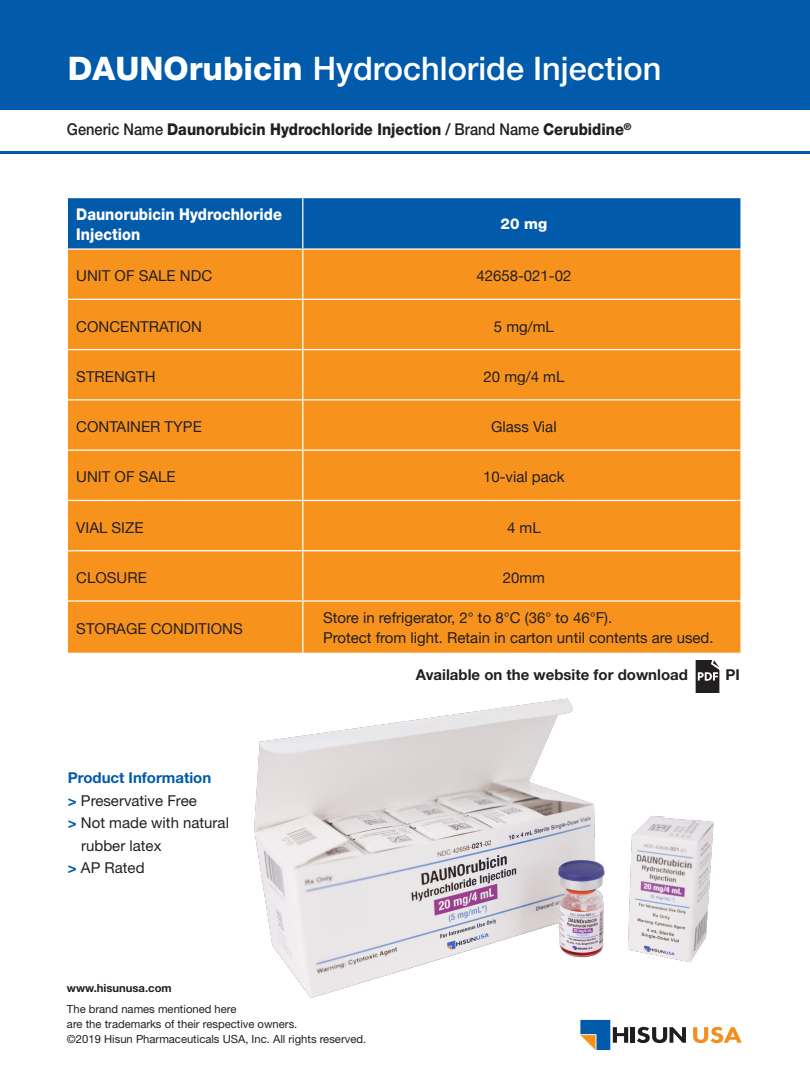
<style>
.page{position:relative;width:810px;height:1080px;background:#fff}
.page>*{position:absolute;margin:0;border:0;box-sizing:border-box;transform-origin:0 0}
.t1{font:500 32.5px "Helvetica Neue";color:#fff}
.t2{font:800 16.25px "Helvetica Neue";color:#231f20;scale:.9 1}
.t3{font:800 16.25px "Helvetica Neue";color:#fff;scale:.9 1}
.t4{font:15px "Helvetica Neue";color:#231f20}
.t5{font:15px "Helvetica Neue";color:#231f20}
.t6{font:700 15px "Helvetica Neue";color:#231f20}
.t7{font:700 15px "Helvetica Neue";color:#015aaa}
.t8{font:800 15px "Helvetica Neue";color:#fff}
.t9{font:11.25px/15px "Helvetica Neue";color:#231f20}
.t10{font:700 11.25px "Helvetica Neue";color:#231f20}
.s1{font-weight:800}
.s2{font-weight:500}
.s3{font-weight:700;color:#015aaa}
</style>
<div class="page">
<img style="left:254px;top:698px;width:460px;height:300px">
<div style="left:0;top:0;width:810px;height:109px;background:#015aaa"></div>
<div style="left:68px;top:198px;width:672px;height:50px;background:#015aaa"></div>
<div style="left:68px;top:250px;width:672px;height:403px;background:#f7931d"></div>
<hr style="left:302px;top:198px;width:1px;height:50px;background:#fff">
<hr style="left:302px;top:250px;width:1px;height:49px;background:#fff">
<hr style="left:67px;top:299px;width:236px;height:1px;background:#fff">
<hr style="left:303px;top:299px;width:439px;height:1px;background:#fff">
<hr style="left:302px;top:300px;width:1px;height:49px;background:#fff">
<hr style="left:67px;top:349px;width:236px;height:1px;background:#fff">
<hr style="left:303px;top:349px;width:439px;height:1px;background:#fff">
<hr style="left:302px;top:350px;width:1px;height:49px;background:#fff">
<hr style="left:67px;top:399px;width:236px;height:2px;background:#fff">
<hr style="left:303px;top:399px;width:439px;height:2px;background:#fff">
<hr style="left:302px;top:401px;width:1px;height:49px;background:#fff">
<hr style="left:67px;top:450px;width:236px;height:1px;background:#fff">
<hr style="left:303px;top:450px;width:439px;height:1px;background:#fff">
<hr style="left:302px;top:451px;width:1px;height:49px;background:#fff">
<hr style="left:67px;top:500px;width:236px;height:1px;background:#fff">
<hr style="left:303px;top:500px;width:439px;height:1px;background:#fff">
<hr style="left:302px;top:501px;width:1px;height:49px;background:#fff">
<hr style="left:67px;top:550px;width:236px;height:1px;background:#fff">
<hr style="left:303px;top:550px;width:439px;height:1px;background:#fff">
<hr style="left:302px;top:551px;width:1px;height:49px;background:#fff">
<hr style="left:67px;top:600px;width:236px;height:2px;background:#fff">
<hr style="left:303px;top:600px;width:439px;height:2px;background:#fff">
<hr style="left:302px;top:602px;width:1px;height:51px;background:#fff">
<hr style="left:0;top:151px;width:810px;height:2px;background:#015aaa">
<img style="left:695px;top:660px;width:25px;height:32px">
<svg style="left:580px;top:1020px;width:48px;height:30px"></svg>
<hr style="left:631px;top:1027px;width:4px;height:16px;background:#201d1e">
<svg style="left:637px;top:1027px;width:49px;height:16px"></svg>
<svg style="left:693px;top:1027px;width:49px;height:16px"></svg>
<p class="t1" style="left:68px;top:42px;width:595px"><span class="s1">DAUNOrubicin</span> Hydrochloride Injection</p>
<p class="t2" style="left:67px;top:120px;width:629px"><span class="s2">Generic Name</span> Daunorubicin Hydrochloride Injection <span class="s2">/ Brand Name</span> Cerubidine<sup>®</sup></p>
<p class="t3" style="left:76px;top:204px;width:230px">Daunorubicin Hydrochloride</p>
<p class="t3" style="left:76px;top:224px;width:73px">Injection</p>
<p class="t8" style="left:501px;top:215px;width:48px">20 mg</p>
<p class="t4" style="left:76px;top:265px;width:137px">UNIT OF SALE NDC</p>
<p class="t4" style="left:476px;top:265px;width:97px">42658-021-02</p>
<p class="t4" style="left:76px;top:315px;width:127px">CONCENTRATION</p>
<p class="t4" style="left:494px;top:315px;width:62px">5 mg/mL</p>
<p class="t4" style="left:76px;top:366px;width:81px">STRENGTH</p>
<p class="t4" style="left:483px;top:366px;width:82px">20 mg/4 mL</p>
<p class="t4" style="left:76px;top:416px;width:127px">CONTAINER TYPE</p>
<p class="t4" style="left:491px;top:416px;width:67px">Glass Vial</p>
<p class="t4" style="left:76px;top:466px;width:101px">UNIT OF SALE</p>
<p class="t4" style="left:483px;top:466px;width:83px">10-vial pack</p>
<p class="t4" style="left:76px;top:517px;width:69px">VIAL SIZE</p>
<p class="t4" style="left:507px;top:517px;width:35px">4 mL</p>
<p class="t4" style="left:76px;top:567px;width:72px">CLOSURE</p>
<p class="t4" style="left:503px;top:567px;width:44px">20mm</p>
<p class="t4" style="left:76px;top:618px;width:168px">STORAGE CONDITIONS</p>
<p class="t7" style="left:68px;top:766px;width:145px">Product Information</p>
<p class="t5" style="left:68px;top:791px;width:131px"><span class="s3">&gt;</span> Preservative Free</p>
<p class="t5" style="left:68px;top:814px;width:163px"><span class="s3">&gt;</span> Not made with natural</p>
<p class="t5" style="left:81px;top:836px;width:82px">rubber latex</p>
<p class="t5" style="left:68px;top:859px;width:78px"><span class="s3">&gt;</span> AP Rated</p>
<p class="t4" style="left:323px;top:607px;width:291px">Store in refrigerator, 2° to 8°C (36° to 46°F).</p>
<p class="t4" style="left:323px;top:627px;width:392px">Protect from light. Retain in carton until contents are used.</p>
<p class="t6" style="left:416px;top:663px;width:274px">Available on the website for download</p>
<p class="t6" style="left:726px;top:663px;width:16px">PI</p>
<p class="t10" style="left:67px;top:979px;width:106px">www.hisunusa.com</p>
<p class="t9" style="left:67px;top:1001px;width:232px">The brand names mentioned here<br>are the trademarks of their respective owners.</p>
<p class="t9" style="left:67px;top:1031px;width:301px">©2019 Hisun Pharmaceuticals USA, Inc. All rights reserved.</p>
</div>
